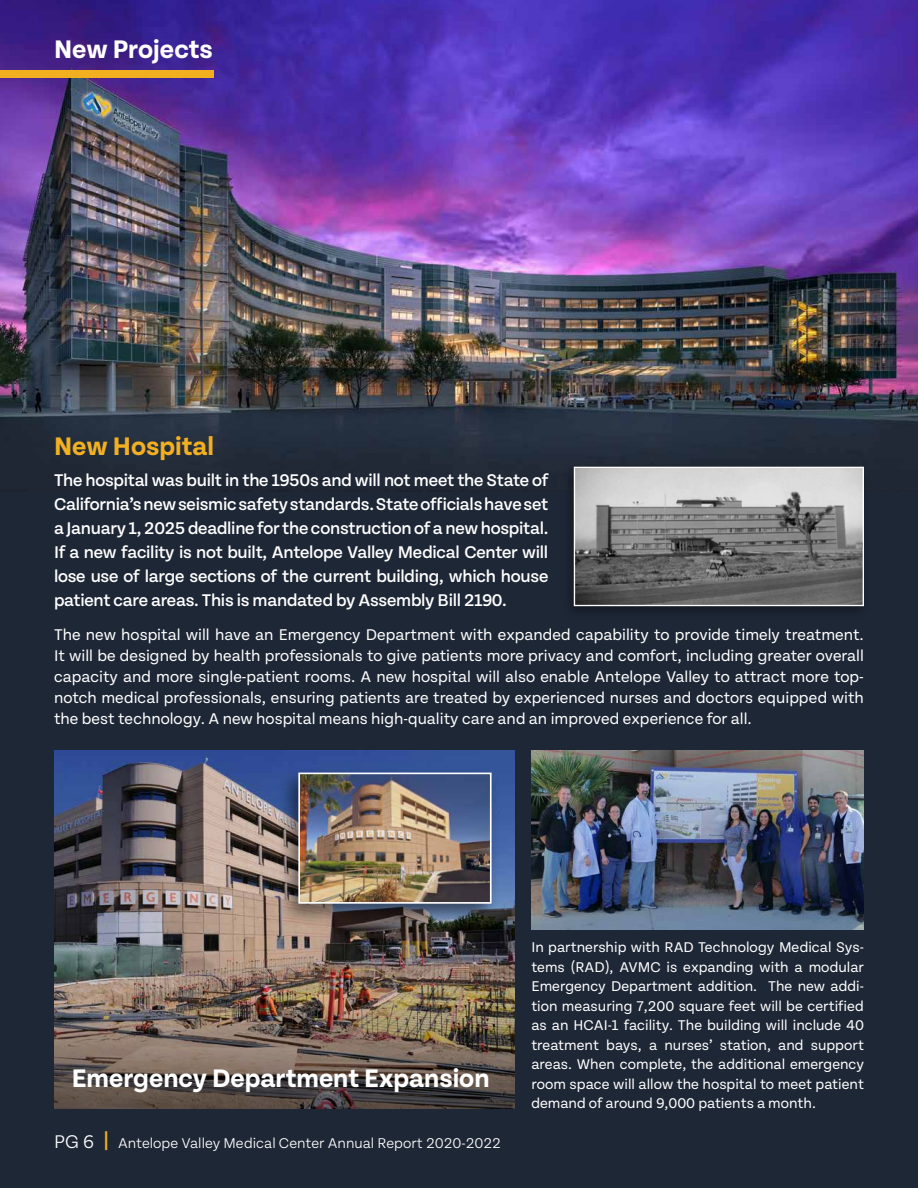
<style>
.page{position:relative;width:918px;height:1188px;background:#fff}
.page>*{position:absolute;margin:0;border:0;box-sizing:border-box;transform-origin:0 0}
.t1{font:700 27px "Tenon";color:#fff}
.t2{font:700 27px "Tenon";color:#f2b021}
.t3{font:500 18px/24px "Tenon";letter-spacing:-.015em;color:#fff;text-align:justify}
.t4{font:16.5px/21px "Tenon";color:#fff;text-align:justify}
.t5{font:15px/19.5px "Tenon";color:#fff;text-align:justify}
.t6{font:300 15px "Tenon";color:#fff}
.s1{font-size:19.5px}
.s2{font-weight:700;font-size:19.5px;color:#f2b021}
</style>
<div class="page">
<div style="left:0;top:478px;width:918px;height:710px;background:#1e2736"></div>
<img style="left:54px;top:750px;width:460px;height:255px">
<img style="left:531px;top:750px;width:333px;height:179px">
<div style="left:276px;top:766px;width:224px;height:161px;background:#000;opacity:.5"></div>
<img style="left:301px;top:776px;width:188px;height:125px">
<div style="left:298px;top:773px;width:194px;height:131px;border:2px solid #fff"></div>
<img style="left:0;top:0;width:918px;height:478px">
<div style="left:561px;top:461px;width:310px;height:159px;background:#000;opacity:.35"></div>
<img style="left:576px;top:469px;width:286px;height:135px">
<div style="left:574px;top:467px;width:290px;height:139px;border:1px solid #fff"></div>
<img style="left:54px;top:1005px;width:460px;height:103px">
<div style="left:0;top:71px;width:213px;height:7px;background:#f2b021"></div>
<h1 class="t1" style="left:54px;top:35px;width:160px">New Projects</h1>
<h1 class="t2" style="left:54px;top:432px;width:161px">New Hospital</h1>
<p class="t3" style="left:54px;top:469px;width:496px">The hospital was built in the 1950s and will not meet the State of California’s new seismic safety standards. State officials have set a January 1, 2025 deadline for the construction of a new hospital.<br>If a new facility is not built, Antelope Valley Medical Center will lose use of large sections of the current building, which house patient care areas. This is mandated by Assembly Bill 2190.</p>
<p class="t4" style="left:54px;top:624px;width:811px">The new hospital will have an Emergency Department with expanded capability to provide timely treatment.<br>It will be designed by health professionals to give patients more privacy and comfort, including greater overall capacity and more single-patient rooms. A new hospital will also enable Antelope Valley to attract more top&shy;notch medical professionals, ensuring patients are treated by experienced nurses and doctors equipped with the best technology. A new hospital means high-quality care and an improved experience for all.</p>
<h1 class="t1" style="left:72px;top:1063px;width:419px">Emergency Department Expansion</h1>
<p class="t6" style="left:54px;top:1135px;width:449px"><span class="s1">PG 6</span> <span class="s2">|</span> Antelope Valley Medical Center Annual Report 2020-2022</p>
<p class="t5" style="left:531px;top:938px;width:334px">In partnership with RAD Technology Medical Sys&shy;tems (RAD), AVMC is expanding with a modular Emergency Department addition. The new addi&shy;tion measuring 7,200 square feet will be certified as an HCAI-1 facility. The building will include 40 treatment bays, a nurses’ station, and support areas. When complete, the additional emergency room space will allow the hospital to meet patient demand of around 9,000 patients a month.</p>
</div>
